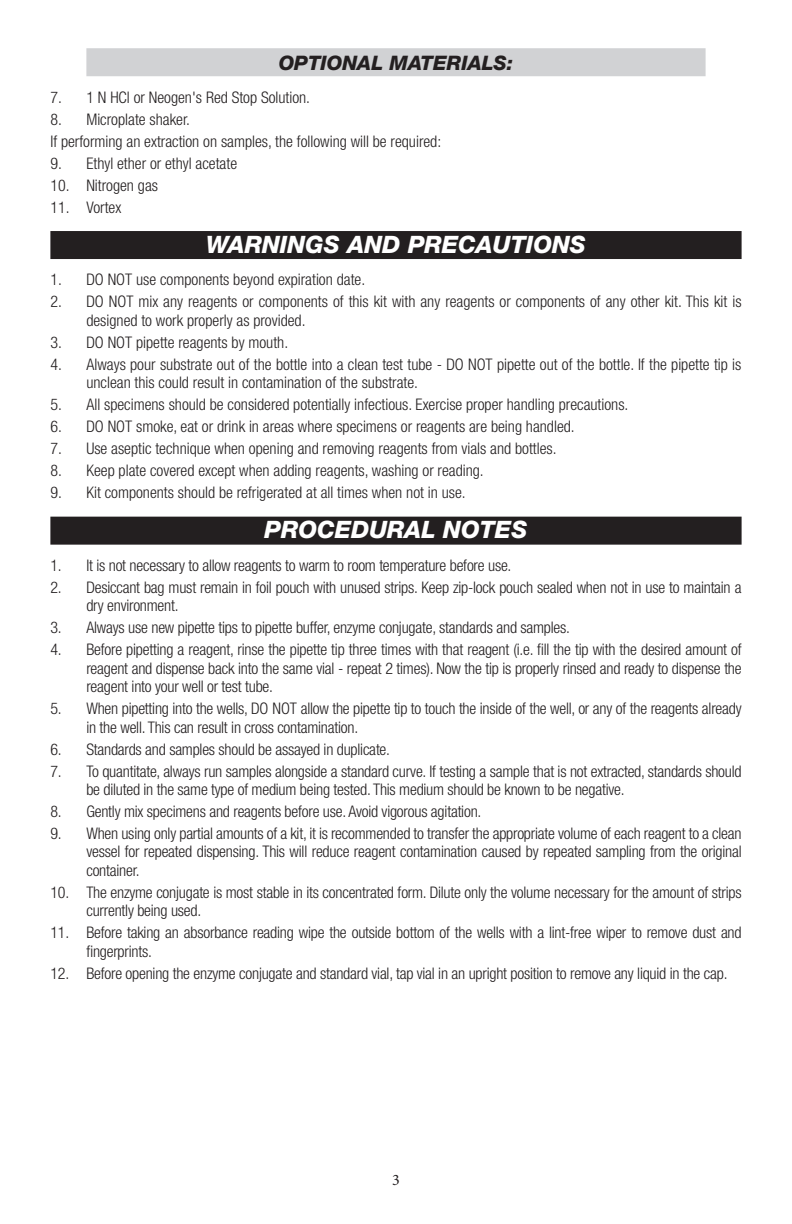
<style>
.page{position:relative;width:792px;height:1224px;background:#fff}
.page>*{position:absolute;margin:0;border:0;box-sizing:border-box;transform-origin:0 0}
.Headings{font:italic 800 24px "Helvetica Neue";color:#fff}
.SubHeadings{font:italic 800 20px "Helvetica Neue";color:#231f20}
.Number_Bullet_List{font:300 condensed 16px/18.4px "Helvetica Neue";letter-spacing:-.015em;color:#231f20}
.t1{font:16px "Minion Pro";color:#231f20}
</style>
<div class="page">
<div style="left:86px;top:48px;width:620px;height:28px;background:#d1d2d4"></div>
<div style="left:50px;top:231px;width:692px;height:28px;background:#231f20"></div>
<div style="left:50px;top:517px;width:692px;height:28px;background:#231f20"></div>
<p class="SubHeadings" style="left:279px;top:51px;width:236px">OPTIONAL MATERIALS:</p>
<p class="Number_Bullet_List" style="left:50px;top:88px;width:261px">7. 1 N HCl or Neogen's Red Stop Solution.</p>
<p class="Number_Bullet_List" style="left:50px;top:110px;width:141px">8. Microplate shaker.</p>
<p class="Number_Bullet_List" style="left:50px;top:132px;width:392px">If performing an extraction on samples, the following will be required:</p>
<p class="Number_Bullet_List" style="left:50px;top:154px;width:188px">9. Ethyl ether or ethyl acetate</p>
<p class="Number_Bullet_List" style="left:50px;top:176px;width:109px">10. Nitrogen gas</p>
<p class="Number_Bullet_List" style="left:50px;top:198px;width:72px">11. Vortex</p>
<p class="Headings" style="left:206px;top:230px;width:381px">WARNINGS AND PRECAUTIONS</p>
<p class="Number_Bullet_List" style="left:50px;top:270px;width:316px">1. DO NOT use components beyond expiration date.</p>
<p class="Number_Bullet_List" style="left:86px;top:292px;width:657px;text-indent:-36px">2. DO NOT mix any reagents or components of this kit with any reagents or components of any other kit. This kit is designed to work properly as provided.</p>
<p class="Number_Bullet_List" style="left:50px;top:333px;width:239px">3. DO NOT pipette reagents by mouth.</p>
<p class="Number_Bullet_List" style="left:86px;top:355px;width:657px;text-indent:-36px">4. Always pour substrate out of the bottle into a clean test tube - DO NOT pipette out of the bottle. If the pipette tip is unclean this could result in contamination of the substrate.</p>
<p class="Number_Bullet_List" style="left:50px;top:395px;width:580px">5. All specimens should be considered potentially infectious. Exercise proper handling precautions.</p>
<p class="Number_Bullet_List" style="left:50px;top:417px;width:526px">6. DO NOT smoke, eat or drink in areas where specimens or reagents are being handled.</p>
<p class="Number_Bullet_List" style="left:50px;top:439px;width:508px">7. Use aseptic technique when opening and removing reagents from vials and bottles.</p>
<p class="Number_Bullet_List" style="left:50px;top:461px;width:435px">8. Keep plate covered except when adding reagents, washing or reading.</p>
<p class="Number_Bullet_List" style="left:50px;top:483px;width:417px">9. Kit components should be refrigerated at all times when not in use.</p>
<p class="Headings" style="left:265px;top:515px;width:264px">PROCEDURAL NOTES</p>
<p class="Number_Bullet_List" style="left:50px;top:556px;width:463px">1. It is not necessary to allow reagents to warm to room temperature before use.</p>
<p class="Number_Bullet_List" style="left:86px;top:578px;width:657px;text-indent:-36px">2. Desiccant bag must remain in foil pouch with unused strips. Keep zip-lock pouch sealed when not in use to maintain a dry environment.</p>
<p class="Number_Bullet_List" style="left:50px;top:618px;width:521px">3. Always use new pipette tips to pipette buffer, enzyme conjugate, standards and samples.</p>
<p class="Number_Bullet_List" style="left:86px;top:640px;width:657px;text-align:justify;text-indent:-36px">4. Before pipetting a reagent, rinse the pipette tip three times with that reagent (i.e. fill the tip with the desired amount of reagent and dispense back into the same vial - repeat 2 times). Now the tip is properly rinsed and ready to dispense the reagent into your well or test tube.</p>
<p class="Number_Bullet_List" style="left:86px;top:699px;width:657px;text-indent:-36px">5. When pipetting into the wells, DO NOT allow the pipette tip to touch the inside of the well, or any of the reagents already in the well. This can result in cross contamination.</p>
<p class="Number_Bullet_List" style="left:50px;top:740px;width:341px">6. Standards and samples should be assayed in duplicate.</p>
<p class="Number_Bullet_List" style="left:86px;top:762px;width:657px;text-indent:-36px">7. To quantitate, always run samples alongside a standard curve. If testing a sample that is not extracted, standards should be diluted in the same type of medium being tested. This medium should be known to be negative.</p>
<p class="Number_Bullet_List" style="left:50px;top:802px;width:433px">8. Gently mix specimens and reagents before use. Avoid vigorous agitation.</p>
<p class="Number_Bullet_List" style="left:86px;top:824px;width:657px;text-align:justify;text-indent:-36px">9. When using only partial amounts of a kit, it is recommended to transfer the appropriate volume of each reagent to a clean vessel for repeated dispensing. This will reduce reagent contamination caused by repeated sampling from the original container.</p>
<p class="Number_Bullet_List" style="left:86px;top:883px;width:657px;text-indent:-36px">10. The enzyme conjugate is most stable in its concentrated form. Dilute only the volume necessary for the amount of strips currently being used.</p>
<p class="Number_Bullet_List" style="left:86px;top:923px;width:657px;text-indent:-36px">11. Before taking an absorbance reading wipe the outside bottom of the wells with a lint-free wiper to remove dust and fingerprints.</p>
<p class="Number_Bullet_List" style="left:50px;top:964px;width:679px">12. Before opening the enzyme conjugate and standard vial, tap vial in an upright position to remove any liquid in the cap.</p>
<p class="t1" style="left:392px;top:1169px;width:9px">3</p>
</div>
